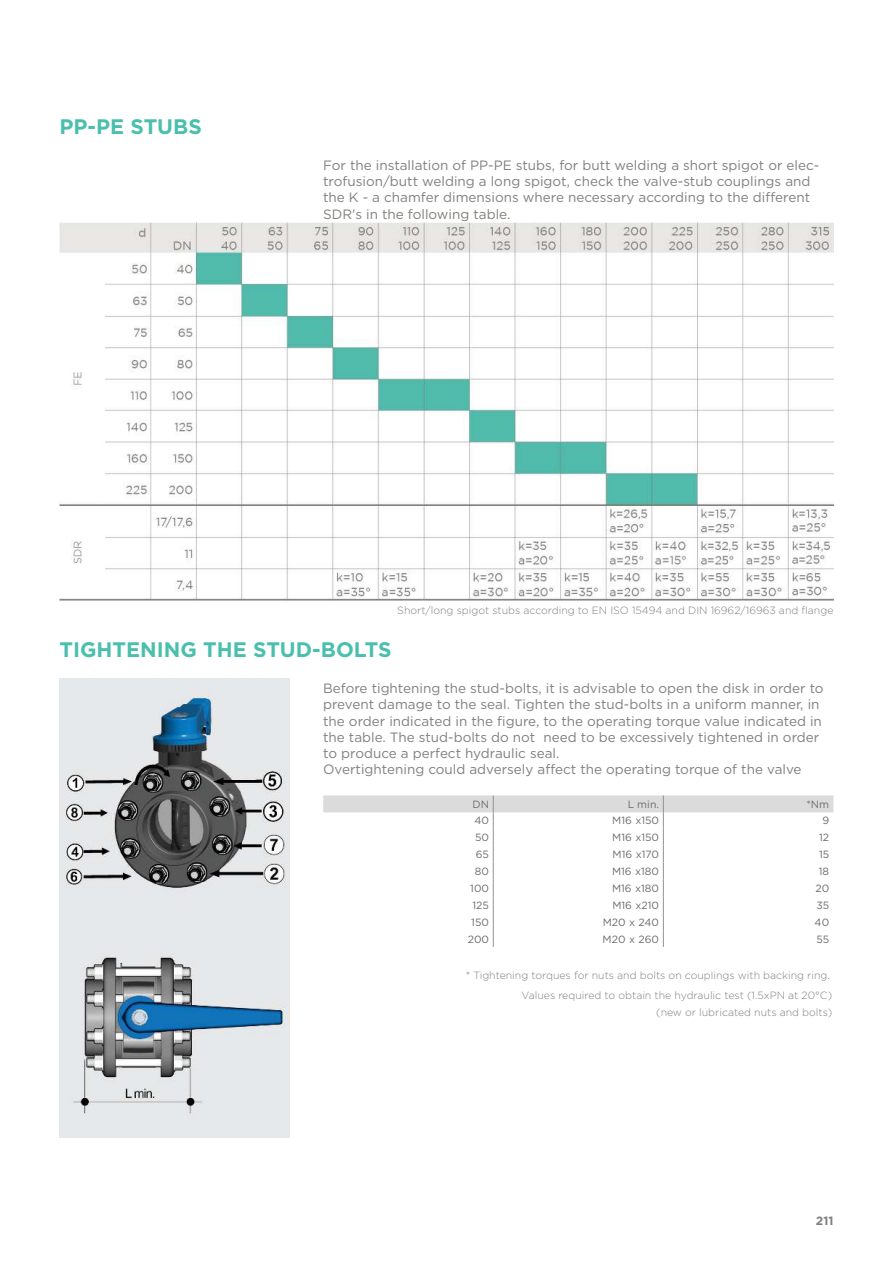
<style>
.page{position:relative;width:893px;height:1263px;background:#fff}
.page>*{position:absolute;margin:0;border:0;box-sizing:border-box;transform-origin:0 0}
.t1{font:700 21px "Gotham";color:#4bbfad}
.t2{font:13.5px/16.2px "Gotham";color:#817f7d}
.t3{font:700 12px "Gotham";color:#817f7d}
.t4{font:300 10.5px/20.7px "Gotham";color:#817f7d;text-align:right}
.t5{font:10.5px "Gotham";color:#6d6b6b}
</style>
<div class="page">
<img style="left:59px;top:223px;width:774px;height:379px">
<img style="left:60px;top:678px;width:229px;height:459px">
<svg style="left:323px;top:795px;width:510px;height:152px"></svg>
<h1 class="t1" style="left:60px;top:117px;width:144px">PP-PE STUBS</h1>
<p class="t2" style="left:323px;top:158px;width:498px">For the installation of PP-PE stubs, for butt welding a short spigot or elec&shy;trofusion/butt welding a long spigot, check the valve-stub couplings and the K - a chamfer dimensions where necessary according to the different SDR's in the following table.</p>
<p class="t4" style="left:397px;top:601px;width:438px">Short/long spigot stubs according to EN ISO 15494 and DIN 16962/16963 and flange</p>
<h1 class="t1" style="left:60px;top:640px;width:333px">TIGHTENING THE STUD-BOLTS</h1>
<p class="t2" style="left:323px;top:681px;width:502px">Before tightening the stud-bolts, it is advisable to open the disk in order to prevent damage to the seal. Tighten the stud-bolts in a uniform manner, in the order indicated in the figure, to the operating torque value indicated in the table. The stud-bolts do not need to be excessively tightened in order to produce a perfect hydraulic seal.<br>Overtightening could adversely affect the operating torque of the valve</p>
<p class="t5" style="left:472px;top:800px;width:18px">DN</p>
<p class="t5" style="left:628px;top:800px;width:33px">L min.</p>
<p class="t5" style="left:806px;top:800px;width:24px">*Nm</p>
<p class="t5" style="left:474px;top:816px;width:16px">40</p>
<p class="t5" style="left:612px;top:816px;width:48px">M16 x150</p>
<p class="t5" style="left:822px;top:816px;width:8px">9</p>
<p class="t5" style="left:475px;top:833px;width:15px">50</p>
<p class="t5" style="left:612px;top:833px;width:48px">M16 x150</p>
<p class="t5" style="left:819px;top:833px;width:12px">12</p>
<p class="t5" style="left:476px;top:850px;width:15px">65</p>
<p class="t5" style="left:613px;top:850px;width:48px">M16 x170</p>
<p class="t5" style="left:819px;top:850px;width:12px">15</p>
<p class="t5" style="left:475px;top:867px;width:16px">80</p>
<p class="t5" style="left:612px;top:867px;width:49px">M16 x180</p>
<p class="t5" style="left:819px;top:867px;width:12px">18</p>
<p class="t5" style="left:470px;top:883px;width:20px">100</p>
<p class="t5" style="left:612px;top:883px;width:49px">M16 x180</p>
<p class="t5" style="left:815px;top:883px;width:15px">20</p>
<p class="t5" style="left:473px;top:900px;width:18px">125</p>
<p class="t5" style="left:612px;top:900px;width:48px">M16 x210</p>
<p class="t5" style="left:816px;top:900px;width:14px">35</p>
<p class="t5" style="left:471px;top:917px;width:19px">150</p>
<p class="t5" style="left:603px;top:917px;width:58px">M20 x 240</p>
<p class="t5" style="left:815px;top:917px;width:16px">40</p>
<p class="t5" style="left:468px;top:934px;width:23px">200</p>
<p class="t5" style="left:603px;top:934px;width:58px">M20 x 260</p>
<p class="t5" style="left:816px;top:934px;width:14px">55</p>
<p class="t4" style="left:466px;top:965px;width:368px">* Tightening torques for nuts and bolts on couplings with backing ring.<br>Values required to obtain the hydraulic test (1.5xPN at 20°C)</p>
<p class="t4" style="left:656px;top:1002px;width:178px">(new or lubricated nuts and bolts)</p>
<p class="t3" style="left:816px;top:1215px;width:19px">211</p>
</div>
